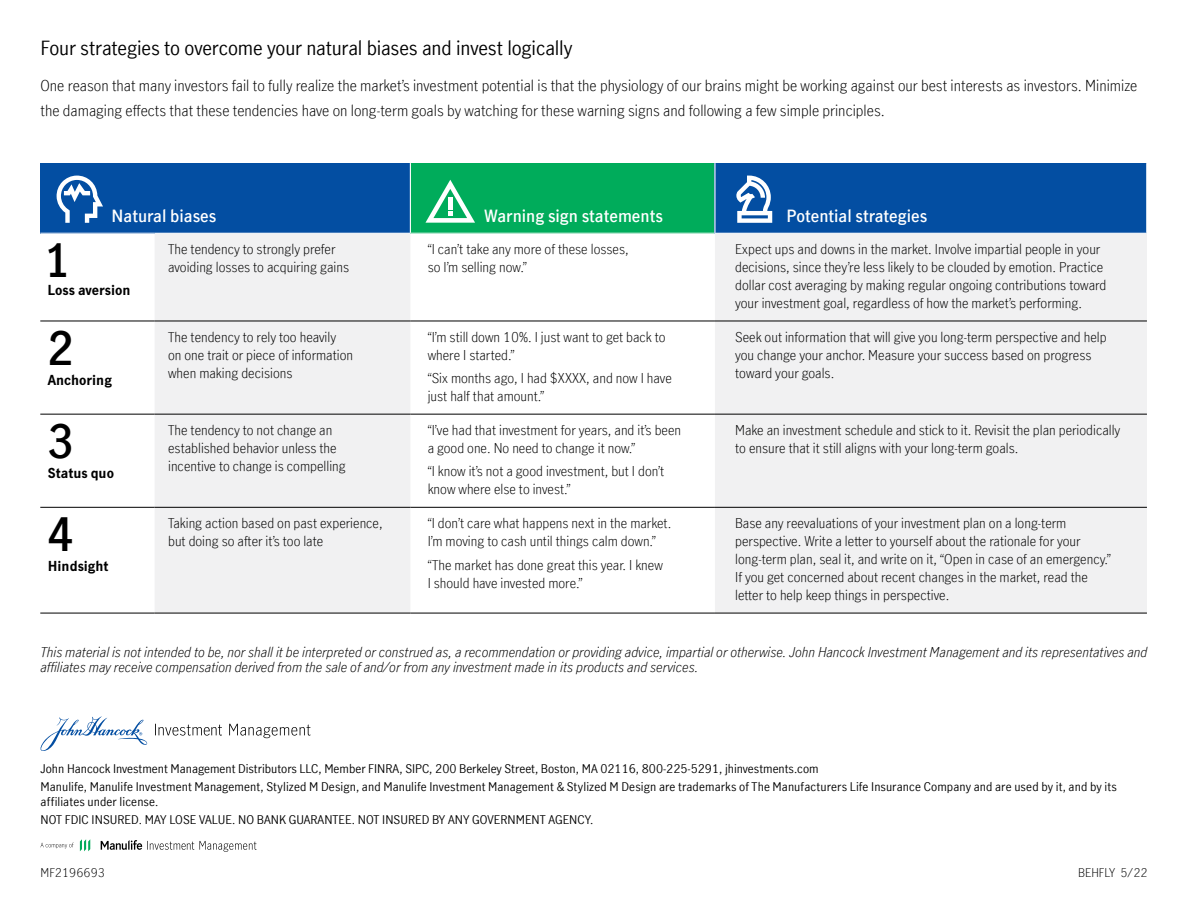
<style>
.page{position:relative;width:1188px;height:918px;background:#fff}
.page>*{position:absolute;margin:0;border:0;box-sizing:border-box;transform-origin:0 0}
.t1{font:600 45px "Manulife JH Sans Optimized";color:#000}
.t2{font:19.5px "Manulife JH Sans Optimized";letter-spacing:-.01em;color:#000}
.t3{font:600 16.5px "Manulife JH Sans Optimized";color:#fff}
.t4{font:300 15px/25.5px "Manulife JH Sans Optimized";color:#000}
.t5{font:300 13.5px/18px "Manulife JH Sans Optimized";color:#000}
.t6{font:italic 300 13.5px/15px "Manulife JH Sans Optimized";color:#000}
.t7{font:700 13.5px "Manulife JH Sans Optimized";color:#000}
.t8{font:12px/18px "Manulife JH Sans Optimized";letter-spacing:.005em;color:#000}
.t9{font:300 12px "Manulife JH Sans Optimized";letter-spacing:.005em;color:#000}
</style>
<div class="page">
<div style="left:40px;top:163px;width:370px;height:70px;background:#034ea2"></div>
<div style="left:410px;top:163px;width:305px;height:70px;background:#00ac5b"></div>
<div style="left:715px;top:163px;width:432px;height:70px;background:#034ea2"></div>
<svg style="left:155px;top:234px;width:992px;height:379px;fill:#f1f1f2"></svg>
<hr style="left:410px;top:613px;width:305px;height:1px;background:#000">
<hr style="left:410px;top:321px;width:305px;height:1px;background:#000">
<hr style="left:410px;top:414px;width:305px;height:1px;background:#000">
<hr style="left:410px;top:507px;width:305px;height:1px;background:#000">
<hr style="left:40px;top:414px;width:115px;height:1px;background:#000">
<hr style="left:155px;top:414px;width:255px;height:1px;background:#000">
<hr style="left:715px;top:414px;width:432px;height:1px;background:#000">
<hr style="left:40px;top:507px;width:115px;height:1px;background:#000">
<hr style="left:155px;top:507px;width:255px;height:1px;background:#000">
<hr style="left:715px;top:507px;width:432px;height:1px;background:#000">
<hr style="left:40px;top:613px;width:115px;height:1px;background:#000">
<hr style="left:155px;top:613px;width:255px;height:1px;background:#000">
<hr style="left:715px;top:613px;width:432px;height:1px;background:#000">
<hr style="left:1146px;top:163px;width:2px;height:70px;background:#fff">
<hr style="left:410px;top:163px;width:1px;height:70px;background:#fff">
<hr style="left:714px;top:163px;width:2px;height:70px;background:#fff">
<hr style="left:40px;top:321px;width:115px;height:1px;background:#000">
<hr style="left:155px;top:321px;width:255px;height:1px;background:#000">
<hr style="left:715px;top:321px;width:432px;height:1px;background:#000">
<svg style="left:425px;top:180px;width:50px;height:43px"></svg>
<svg style="left:736px;top:176px;width:36px;height:47px"></svg>
<svg style="left:56px;top:175px;width:47px;height:48px"></svg>
<svg style="left:155px;top:724px;width:67px;height:12px"></svg>
<svg style="left:229px;top:724px;width:81px;height:14px"></svg>
<svg style="left:40px;top:716px;width:108px;height:35px"></svg>
<svg style="left:80px;top:839px;width:10px;height:12px"></svg>
<svg style="left:101px;top:840px;width:155px;height:12px"></svg>
<svg style="left:40px;top:843px;width:34px;height:5px"></svg>
<h2 class="t2" style="left:40px;top:34px;width:533px">Four strategies to overcome your natural biases and invest logically</h2>
<p class="t4" style="left:40px;top:72px;width:1098px">One reason that many investors fail to fully realize the market’s investment potential is that the physiology of our brains might be working against our best interests as investors. Minimize the damaging effects that these tendencies have on long-term goals by watching for these warning signs and following a few simple principles.</p>
<p class="t3" style="left:112px;top:205px;width:106px">Natural biases</p>
<p class="t3" style="left:485px;top:205px;width:180px">Warning sign statements</p>
<p class="t3" style="left:786px;top:205px;width:142px">Potential strategies</p>
<h1 class="t1" style="left:44px;top:230px;width:28px">1</h1>
<p class="t7" style="left:48px;top:281px;width:85px">Loss aversion</p>
<h1 class="t1" style="left:47px;top:318px;width:28px">2</h1>
<p class="t7" style="left:48px;top:370px;width:65px">Anchoring</p>
<h1 class="t1" style="left:47px;top:411px;width:28px">3</h1>
<p class="t7" style="left:48px;top:464px;width:68px">Status quo</p>
<h1 class="t1" style="left:47px;top:504px;width:28px">4</h1>
<p class="t7" style="left:48px;top:557px;width:62px">Hindsight</p>
<p class="t5" style="left:168px;top:240px;width:183px">The tendency to strongly prefer avoiding losses to acquiring gains</p>
<p class="t5" style="left:428px;top:240px;width:203px">“I can’t take any more of these losses, so I’m selling now.”</p>
<p class="t5" style="left:735px;top:240px;width:373px">Expect ups and downs in the market. Involve impartial people in your decisions, since they’re less likely to be clouded by emotion. Practice dollar cost averaging by making regular ongoing contributions toward your investment goal, regardless of how the market’s performing.</p>
<p class="t5" style="left:168px;top:327px;width:186px">The tendency to rely too heavily<br>on one trait or piece of information when making decisions</p>
<p class="t5" style="left:428px;top:327px;width:239px">“I’m still down 10%. I just want to get back to where I started.”</p>
<p class="t5" style="left:428px;top:369px;width:246px">“Six months ago, I had $XXXX, and now I have just half that amount.”</p>
<p class="t5" style="left:168px;top:420px;width:179px">The tendency to not change an established behavior unless the incentive to change is compelling</p>
<p class="t5" style="left:428px;top:420px;width:255px">“I’ve had that investment for years, and it’s been a good one. No need to change it now.”</p>
<p class="t5" style="left:428px;top:462px;width:238px">“I know it’s not a good investment, but I don’t know where else to invest.”</p>
<p class="t5" style="left:168px;top:514px;width:216px">Taking action based on past experience, but doing so after it’s too late</p>
<p class="t5" style="left:428px;top:514px;width:245px">“I don’t care what happens next in the market.<br>I’m moving to cash until things calm down.”</p>
<p class="t5" style="left:428px;top:555px;width:237px">“The market has done great this year. I knew<br>I should have invested more.”</p>
<p class="t5" style="left:735px;top:327px;width:373px">Seek out information that will give you long-term perspective and help you change your anchor. Measure your success based on progress toward your goals.</p>
<p class="t5" style="left:735px;top:420px;width:387px">Make an investment schedule and stick to it. Revisit the plan periodically to ensure that it still aligns with your long-term goals.</p>
<p class="t5" style="left:735px;top:514px;width:377px">Base any reevaluations of your investment plan on a long-term perspective. Write a letter to yourself about the rationale for your long-term plan, seal it, and write on it, “Open in case of an emergency.” If you get concerned about recent changes in the market, read the letter to help keep things in perspective.</p>
<p class="t6" style="left:40px;top:644px;width:1108px">This material is not intended to be, nor shall it be interpreted or construed as, a recommendation or providing advice, impartial or otherwise. John Hancock Investment Management and its representatives and affiliates may receive compensation derived from the sale of and/or from any investment made in its products and services.</p>
<p class="t8" style="left:40px;top:760px;width:1078px">John Hancock Investment Management Distributors LLC, Member FINRA, SIPC, 200 Berkeley Street, Boston, MA 02116, 800-225-5291, jhinvestments.com<br>Manulife, Manulife Investment Management, Stylized M Design, and Manulife Investment Management &amp; Stylized M Design are trademarks of The Manufacturers Life Insurance Company and are used by it, and by its</p>
<p class="t8" style="left:40px;top:793px;width:554px">affiliates under license.<br>NOT FDIC INSURED. MAY LOSE VALUE. NO BANK GUARANTEE. NOT INSURED BY ANY GOVERNMENT AGENCY.</p>
<p class="t9" style="left:40px;top:864px;width:66px">MF2196693</p>
<p class="t9" style="left:1078px;top:864px;width:71px">BEHFLY 5/22</p>
</div>
